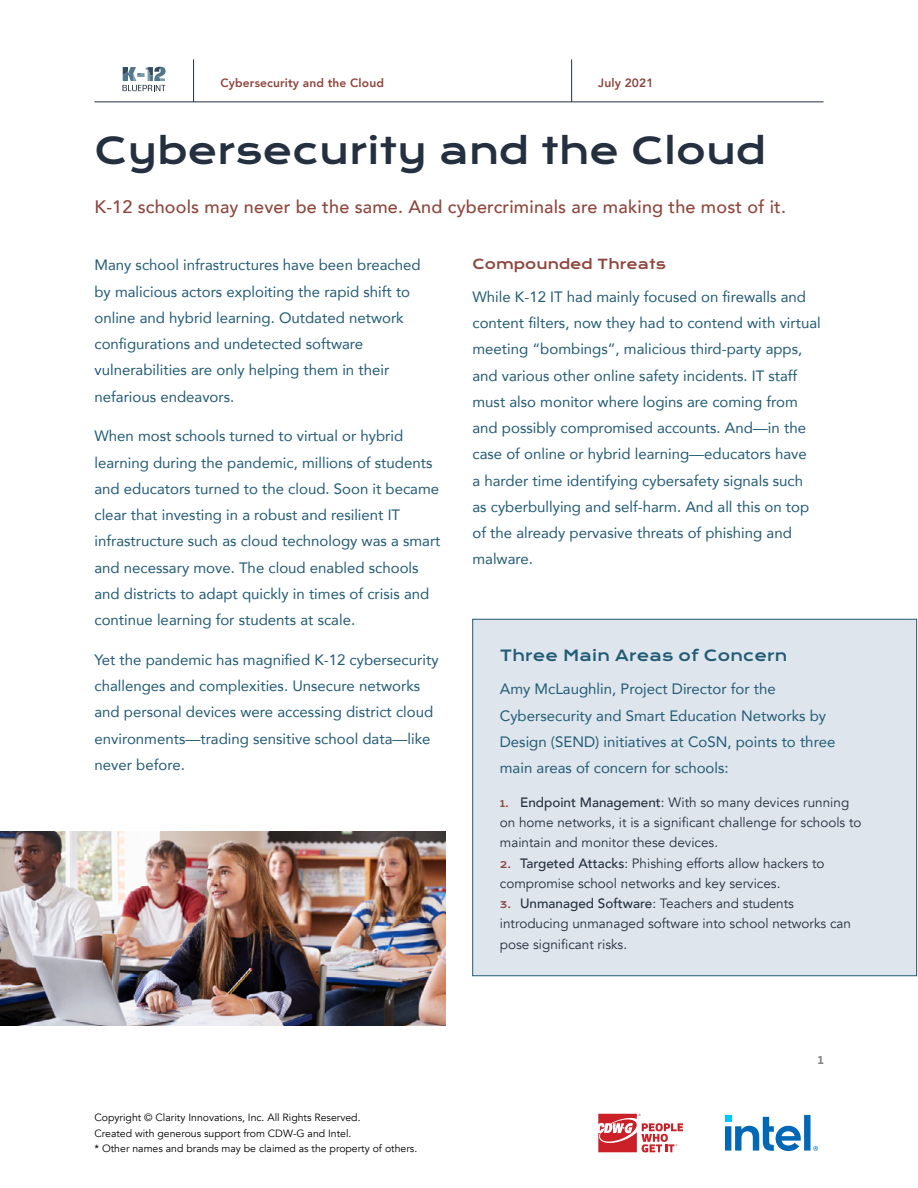
<style>
.page{position:relative;width:918px;height:1188px;background:#fff}
.page>*{position:absolute;margin:0;border:0;box-sizing:border-box;transform-origin:0 0}
.t1{font:36px "Krona One";color:#24303f}
.t2{font:500 18px "Avenir";letter-spacing:.01em;color:#8e463d}
.t3{font:15px/26.2px "Avenir";color:#225b75}
.t4{font:15px "Krona One";letter-spacing:.01em;color:#225b75}
.t5{font:13.5px/20.2px "Avenir";color:#24303f}
.t6{font:13.5px "Krona One";color:#8e463d}
.t7{font:800 12px "Avenir";letter-spacing:.01em;color:#8e463d}
.t8{font:10.5px/15.8px "Avenir";color:#000}
.t9{font:10.5px "Krona One";color:#808285}
.s1{font-family:"Krona One";font-size:9px;color:#8e463d}
.s2{font-weight:500}
</style>
<div class="page">
<div style="left:473px;top:619px;width:444px;height:357px;background:#dee5ec"></div>
<div style="left:472px;top:619px;width:445px;height:357px;border:1px solid #225b75"></div>
<img style="left:0;top:831px;width:446px;height:195px">
<svg style="left:123px;top:67px;width:43px;height:24px"></svg>
<hr style="left:193px;top:59px;width:1px;height:43px;background:#24303f">
<hr style="left:94px;top:102px;width:730px;height:1px;background:#24303f">
<hr style="left:571px;top:59px;width:1px;height:43px;background:#24303f">
<svg style="left:725px;top:1115px;width:93px;height:36px"></svg>
<svg style="left:598px;top:1114px;width:85px;height:38px"></svg>
<p class="t7" style="left:221px;top:72px;width:165px">Cybersecurity and the Cloud</p>
<p class="t7" style="left:598px;top:72px;width:57px">July 2021</p>
<h1 class="t1" style="left:94px;top:128px;width:673px">Cybersecurity and the Cloud</h1>
<p class="t2" style="left:94px;top:191px;width:693px">K-12 schools may never be the same. And cybercriminals are making the most of it.</p>
<p class="t3" style="left:94px;top:252px;width:328px">Many school infrastructures have been breached by malicious actors exploiting the rapid shift to online and hybrid learning. Outdated network configurations and undetected software vulnerabilities are only helping them in their nefarious endeavors.</p>
<p class="t3" style="left:94px;top:423px;width:348px">When most schools turned to virtual or hybrid learning during the pandemic, millions of students and educators turned to the cloud. Soon it became clear that investing in a robust and resilient IT infrastructure such as cloud technology was a smart and necessary move. The cloud enabled schools and districts to adapt quickly in times of crisis and continue learning for students at scale.</p>
<p class="t3" style="left:94px;top:646px;width:346px">Yet the pandemic has magnified K-12 cybersecurity challenges and complexities. Unsecure networks and personal devices were accessing district cloud environments—trading sensitive school data—like never before.</p>
<p class="t6" style="left:472px;top:255px;width:195px">Compounded Threats</p>
<p class="t3" style="left:472px;top:283px;width:350px">While K-12 IT had mainly focused on firewalls and content filters, now they had to contend with virtual meeting “bombings”, malicious third-party apps, and various other online safety incidents. IT staff must also monitor where logins are coming from and possibly compromised accounts. And—in the case of online or hybrid learning—educators have<br>a harder time identifying cybersafety signals such as cyberbullying and self-harm. And all this on top of the already pervasive threats of phishing and malware.</p>
<p class="t4" style="left:500px;top:646px;width:289px">Three Main Areas of Concern</p>
<p class="t3" style="left:500px;top:676px;width:337px">Amy McLaughlin, Project Director for the Cybersecurity and Smart Education Networks by Design (SEND) initiatives at CoSN, points to three main areas of concern for schools:</p>
<p class="t5" style="left:500px;top:792px;width:363px"><span class="s1">1.</span> <span class="s2">Endpoint Management</span>: With so many devices running on home networks, it is a significant challenge for schools to maintain and monitor these devices.</p>
<p class="t5" style="left:500px;top:853px;width:326px"><span class="s1">2.</span> <span class="s2">Targeted Attacks</span>: Phishing efforts allow hackers to compromise school networks and key services.</p>
<p class="t5" style="left:500px;top:894px;width:353px"><span class="s1">3.</span> <span class="s2">Unmanaged Software</span>: Teachers and students introducing unmanaged software into school networks can pose significant risks.</p>
<p class="t8" style="left:94px;top:1110px;width:324px">Copyright © Clarity Innovations, Inc. All Rights Reserved.<br>Created with generous support from CDW-G and Intel.<br>* Other names and brands may be claimed as the property of others.</p>
<p class="t9" style="left:817px;top:1053px;width:8px">1</p>
</div>
